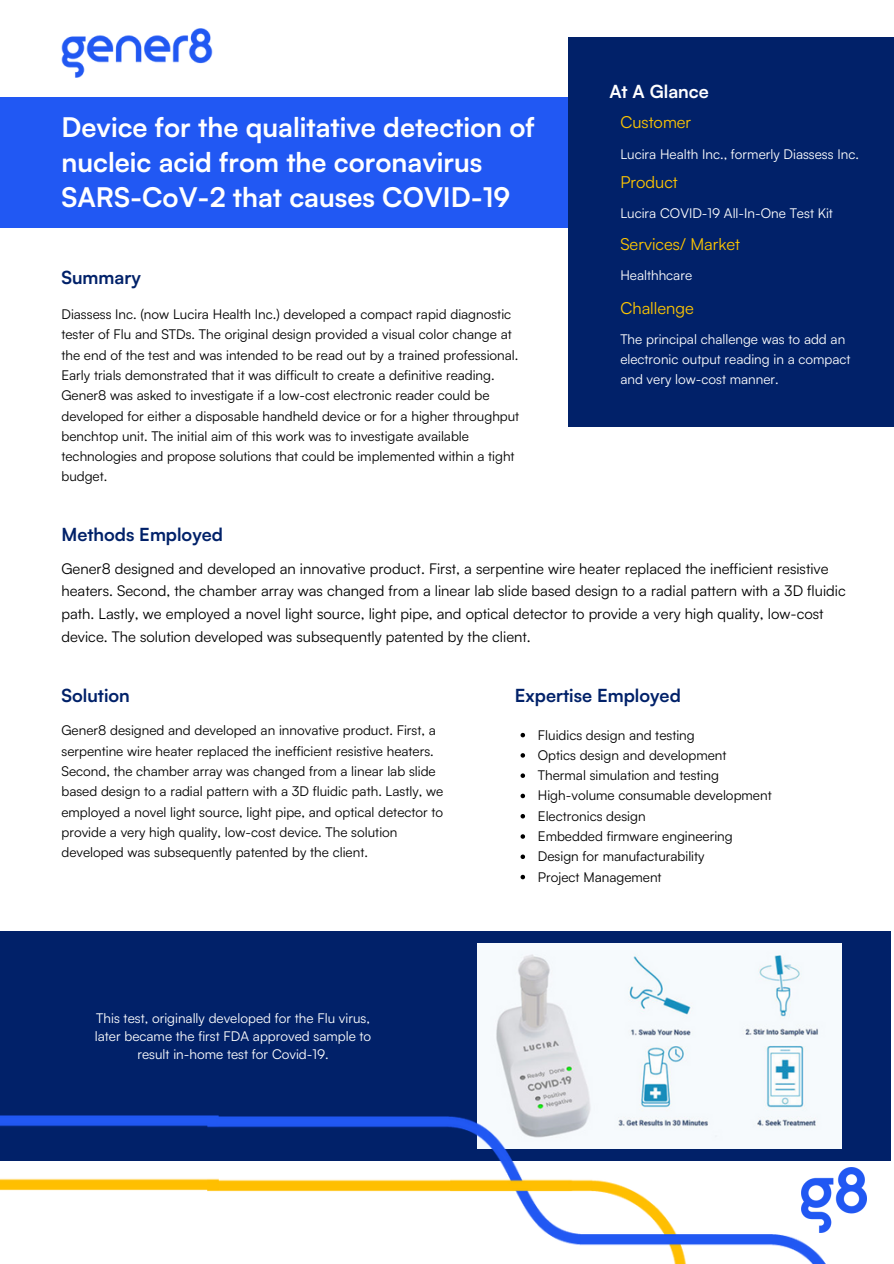
<style>
.page{position:relative;width:894px;height:1264px;background:#fff}
.page>*{position:absolute;margin:0;border:0;box-sizing:border-box;transform-origin:0 0}
.t1{font:700 27px/35px "Satoshi";color:#fff}
.t2{font:700 18px "Satoshi";color:#012169}
.t3{font:700 18px "Satoshi";color:#fff}
.t4{font:16.5px "Satoshi";color:#ffc600}
.t5{font:14.85px/22.5px "Satoshi";color:#000}
.t6{font:13.5px/20.2px "Satoshi";color:#000}
.t7{font:13.5px/20.2px "Satoshi";color:#fff}
</style>
<div class="page">
<div style="left:0;top:97px;width:581px;height:130px;background:#2158f3"></div>
<img style="left:61px;top:28px;width:152px;height:50px">
<div style="left:568px;top:37px;width:325px;height:390px;background:#012169"></div>
<div style="left:0;top:931px;width:889px;height:229px;background:#012169"></div>
<img style="left:477px;top:943px;width:364px;height:128px">
<img style="left:218px;top:1071px;width:673px;height:192px">
<img style="left:801px;top:1167px;width:65px;height:65px">
<img style="left:0;top:1115px;width:218px;height:77px">
<svg style="left:520px;top:733px;width:5px;height:4px"></svg>
<svg style="left:520px;top:753px;width:5px;height:4px"></svg>
<svg style="left:520px;top:773px;width:5px;height:5px"></svg>
<svg style="left:520px;top:793px;width:5px;height:5px"></svg>
<svg style="left:520px;top:814px;width:5px;height:4px"></svg>
<svg style="left:520px;top:834px;width:5px;height:4px"></svg>
<svg style="left:520px;top:854px;width:5px;height:5px"></svg>
<svg style="left:520px;top:874px;width:5px;height:5px"></svg>
<h1 class="t1" style="left:61px;top:109px;width:474px">Device for the qualitative detection of nucleic acid from the coronavirus<br>SARS-CoV-2 that causes COVID-19</h1>
<h2 class="t2" style="left:61px;top:265px;width:81px">Summary</h2>
<p class="t6" style="left:61px;top:304px;width:459px">Diassess Inc. (now Lucira Health Inc.) developed a compact rapid diagnostic tester of Flu and STDs. The original design provided a visual color change at the end of the test and was intended to be read out by a trained professional.<br>Early trials demonstrated that it was difficult to create a definitive reading.<br>Gener8 was asked to investigate if a low-cost electronic reader could be developed for either a disposable handheld device or for a higher throughput benchtop unit. The initial aim of this work was to investigate available technologies and propose solutions that could be implemented within a tight budget.</p>
<h2 class="t2" style="left:61px;top:522px;width:163px">Methods Employed</h2>
<h2 class="t3" style="left:609px;top:80px;width:101px">At A Glance</h2>
<p class="t4" style="left:620px;top:112px;width:72px">Customer</p>
<p class="t7" style="left:620px;top:143px;width:240px">Lucira Health Inc., formerly Diassess Inc.</p>
<p class="t4" style="left:620px;top:171px;width:59px">Product</p>
<p class="t7" style="left:620px;top:202px;width:214px">Lucira COVID-19 All-In-One Test Kit</p>
<p class="t4" style="left:620px;top:233px;width:121px">Services/ Market</p>
<p class="t7" style="left:620px;top:265px;width:73px">Healthhcare</p>
<p class="t4" style="left:620px;top:297px;width:75px">Challenge</p>
<p class="t7" style="left:620px;top:328px;width:232px">The principal challenge was to add an electronic output reading in a compact and very low-cost manner.</p>
<p class="t5" style="left:61px;top:557px;width:785px">Gener8 designed and developed an innovative product. First, a serpentine wire heater replaced the inefficient resistive heaters. Second, the chamber array was changed from a linear lab slide based design to a radial pattern with a 3D fluidic path. Lastly, we employed a novel light source, light pipe, and optical detector to provide a very high quality, low-cost device. The solution developed was subsequently patented by the client.</p>
<h2 class="t2" style="left:61px;top:683px;width:70px">Solution</h2>
<p class="t6" style="left:61px;top:720px;width:383px">Gener8 designed and developed an innovative product. First, a serpentine wire heater replaced the inefficient resistive heaters.<br>Second, the chamber array was changed from a linear lab slide based design to a radial pattern with a 3D fluidic path. Lastly, we employed a novel light source, light pipe, and optical detector to provide a very high quality, low-cost device. The solution developed was subsequently patented by the client.</p>
<p class="t7" style="left:95px;top:1009px;width:278px;line-height:18px;text-align:center">This test, originally developed for the Flu virus, later became the first FDA approved sample to result in-home test for Covid-19.</p>
<h2 class="t2" style="left:514px;top:683px;width:167px">Expertise Employed</h2>
<p class="t6" style="left:537px;top:724px;width:235px">Fluidics design and testing<br>Optics design and development<br>Thermal simulation and testing<br>High-volume consumable development<br>Electronics design<br>Embedded firmware engineering<br>Design for manufacturability<br>Project Management</p>
</div>
